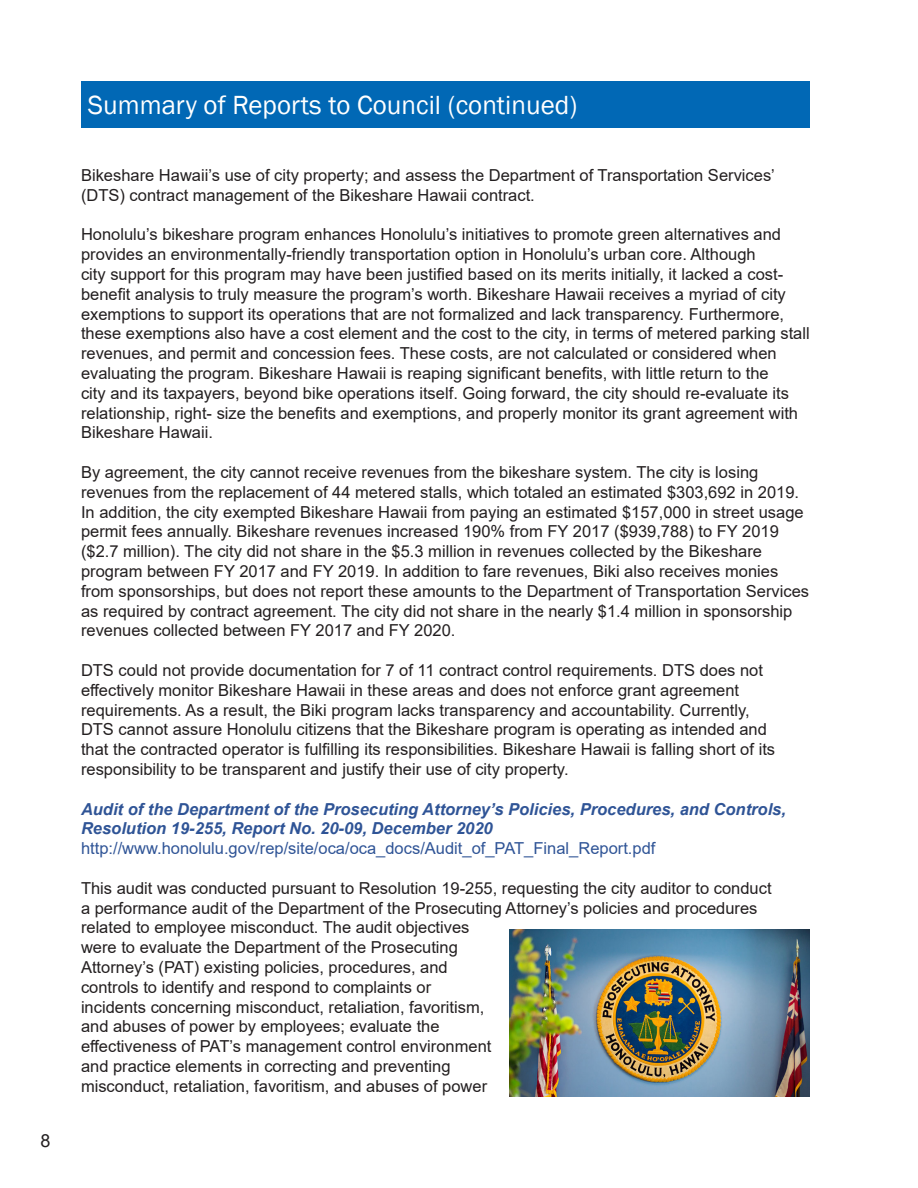
<style>
.page{position:relative;width:918px;height:1188px;background:#fff}
.page>*{position:absolute;margin:0;border:0;box-sizing:border-box;transform-origin:0 0}
.heading_1{font:27px "Franklin Gothic";color:#fff}
.t1{font:18px "Arial";color:#231f20}
.Body_text{font:16.5px/19.8px "Arial";color:#231f20}
.t2{font:italic 700 16.5px/19.8px "Arial";color:#2f5496}
.t3{font:16.5px "Arial";color:#2f5496}
</style>
<div class="page">
<div style="left:81px;top:81px;width:729px;height:46px;background:#0168b5"></div>
<img style="left:509px;top:930px;width:301px;height:166px">
<p class="t1" style="left:40px;top:1128px;width:12px">8</p>
<h1 class="heading_1" style="left:88px;top:88px;width:491px">Summary of Reports to Council (continued)</h1>
<p class="Body_text" style="left:81px;top:165px;width:695px">Bikeshare Hawaii’s use of city property; and assess the Department of Transportation Services’ (DTS) contract management of the Bikeshare Hawaii contract.</p>
<p class="Body_text" style="left:81px;top:225px;width:730px">Honolulu’s bikeshare program enhances Honolulu’s initiatives to promote green alternatives and provides an environmentally-friendly transportation option in Honolulu’s urban core. Although<br>city support for this program may have been justified based on its merits initially, it lacked a cost&shy;benefit analysis to truly measure the program’s worth. Bikeshare Hawaii receives a myriad of city exemptions to support its operations that are not formalized and lack transparency. Furthermore, these exemptions also have a cost element and the cost to the city, in terms of metered parking stall revenues, and permit and concession fees. These costs, are not calculated or considered when evaluating the program. Bikeshare Hawaii is reaping significant benefits, with little return to the<br>city and its taxpayers, beyond bike operations itself. Going forward, the city should re-evaluate its relationship, right- size the benefits and exemptions, and properly monitor its grant agreement with Bikeshare Hawaii.</p>
<p class="Body_text" style="left:81px;top:462px;width:730px">By agreement, the city cannot receive revenues from the bikeshare system. The city is losing revenues from the replacement of 44 metered stalls, which totaled an estimated $303,692 in 2019.<br>In addition, the city exempted Bikeshare Hawaii from paying an estimated $157,000 in street usage permit fees annually. Bikeshare revenues increased 190% from FY 2017 ($939,788) to FY 2019 ($2.7 million). The city did not share in the $5.3 million in revenues collected by the Bikeshare program between FY 2017 and FY 2019. In addition to fare revenues, Biki also receives monies from sponsorships, but does not report these amounts to the Department of Transportation Services as required by contract agreement. The city did not share in the nearly $1.4 million in sponsorship revenues collected between FY 2017 and FY 2020.</p>
<p class="Body_text" style="left:81px;top:660px;width:696px">DTS could not provide documentation for 7 of 11 contract control requirements. DTS does not effectively monitor Bikeshare Hawaii in these areas and does not enforce grant agreement requirements. As a result, the Biki program lacks transparency and accountability. Currently, DTS cannot assure Honolulu citizens that the Bikeshare program is operating as intended and that the contracted operator is fulfilling its responsibilities. Bikeshare Hawaii is falling short of its responsibility to be transparent and justify their use of city property.</p>
<p class="t2" style="left:81px;top:799px;width:707px">Audit of the Department of the Prosecuting Attorney’s Policies, Procedures, and Controls,<br>Resolution 19-255, Report No. 20-09, December 2020</p>
<p class="t3" style="left:81px;top:837px;width:576px">http://www.honolulu.gov/rep/site/oca/oca_docs/Audit_of_PAT_Final_Report.pdf</p>
<p class="Body_text" style="left:81px;top:878px;width:692px">This audit was conducted pursuant to Resolution 19-255, requesting the city auditor to conduct a performance audit of the Department of the Prosecuting Attorney’s policies and procedures related to employee misconduct. The audit objectives<br>were to evaluate the Department of the Prosecuting<br>Attorney’s (PAT) existing policies, procedures, and<br>controls to identify and respond to complaints or<br>incidents concerning misconduct, retaliation, favoritism,<br>and abuses of power by employees; evaluate the<br>effectiveness of PAT’s management control environment<br>and practice elements in correcting and preventing<br>misconduct, retaliation, favoritism, and abuses of power</p>
</div>
